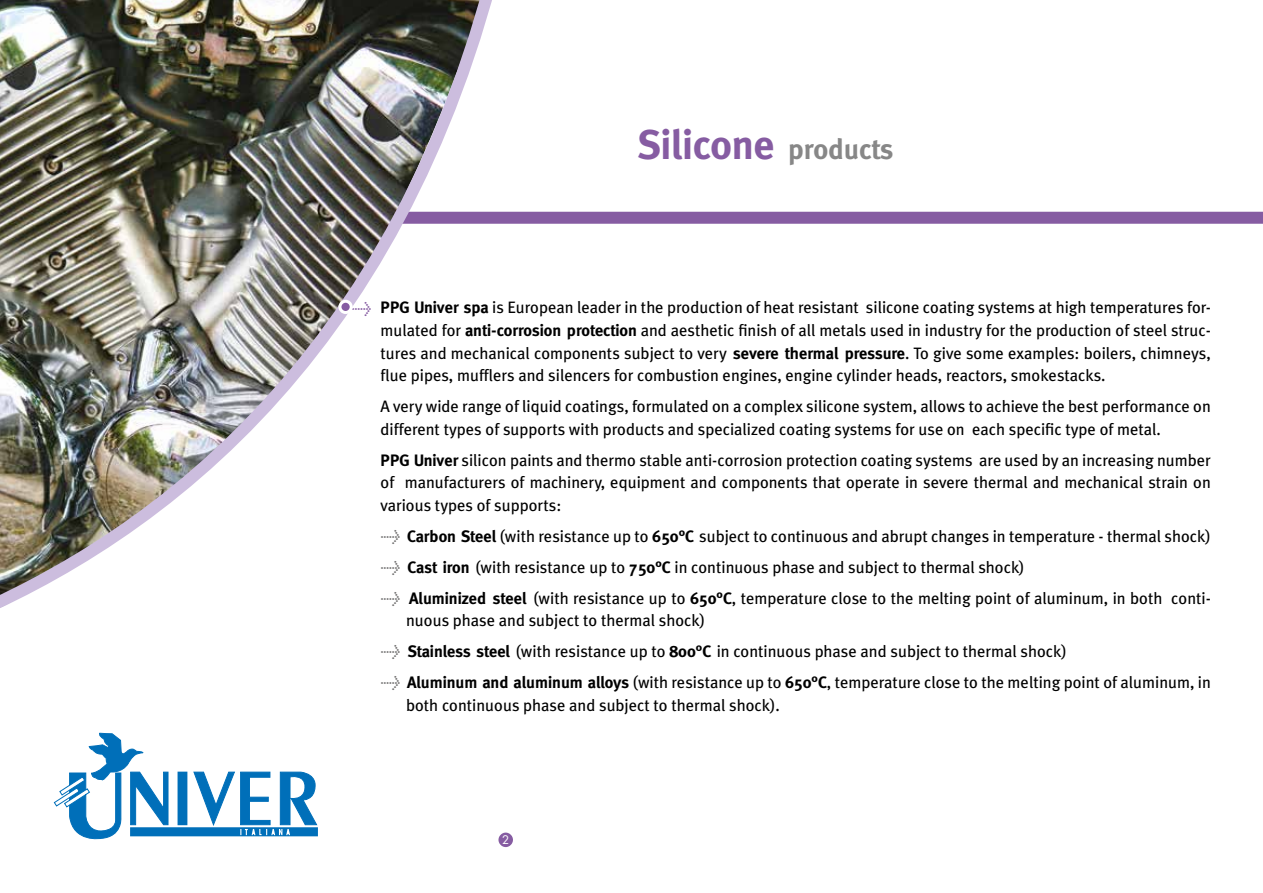
<style>
.page{position:relative;width:1263px;height:893px;background:#fff}
.page>*{position:absolute;margin:0;border:0;box-sizing:border-box;transform-origin:0 0}
.t1{font:700 41.25px "Meta";color:#865ca2}
.t2{font:16.5px/22.5px "Meta Plus";color:#000}
.t3{font:11.55px "Futura";color:#fff}
.s1{font-size:28.5px;color:#878787}
.s2{color:#865ca2}
.s3{font-family:"Meta";font-weight:700}
.s4{font-style:italic;color:#706f6f}
</style>
<div class="page">
<div style="left:400px;top:212px;width:863px;height:12px;background:#865ca2"></div>
<img style="left:0;top:0;width:591px;height:608px">
<div style="left:340px;top:301px;width:11px;height:11px;background:#865ca2;border-radius:50%"></div>
<div style="left:338px;top:300px;width:15px;height:14px;border:3px solid #fff;border-radius:50%"></div>
<svg style="left:54px;top:733px;width:264px;height:107px"></svg>
<svg style="left:496px;top:830px;width:20px;height:20px"></svg>
<div style="left:493px;top:827px;width:25px;height:25px;border:5px solid #fff;border-radius:50%"></div>
<h1 class="t1" style="left:638px;top:121px;width:257px">Silicone <span class="s1">products</span></h1>
<p class="t2" style="left:381px;top:296px;width:832px;text-align:justify;text-indent:-29px"><span class="s2">&gt;</span> <span class="s3">PPG Univer spa</span> is European leader in the production of heat resistant silicone coating systems at high temperatures for&shy;mulated for <span class="s3">anti-corrosion protection</span> and aesthetic finish of all metals used in industry for the production of steel struc&shy;tures and mechanical components subject to very <span class="s3">severe thermal pressure</span>. To give some examples: boilers, chimneys, flue pipes, mufflers and silencers for combustion engines, engine cylinder heads, reactors, smokestacks.</p>
<p class="t2" style="left:381px;top:395px;width:832px">A very wide range of liquid coatings, formulated on a complex silicone system, allows to achieve the best performance on different types of supports with products and specialized coating systems for use on each specific type of metal.</p>
<p class="t2" style="left:381px;top:448px;width:832px;text-align:justify"><span class="s3">PPG Univer</span> silicon paints and thermo stable anti-corrosion protection coating systems are used by an increasing number of manufacturers of machinery, equipment and components that operate in severe thermal and mechanical strain on various types of supports:</p>
<p class="t2" style="left:381px;top:520px;width:832px;line-height:31px"><span class="s4">&gt;</span> <span class="s3">Carbon Steel</span> (with resistance up to <span class="s3">650°C</span> subject to continuous and abrupt changes in temperature - thermal shock) <span class="s4">&gt;</span> <span class="s3">Cast iron</span> (with resistance up to <span class="s3">750°C</span> in continuous phase and subject to thermal shock)<br><span class="s4">&gt;</span> <span class="s3">Aluminized steel</span> (with resistance up to <span class="s3">650°C</span>, temperature close to the melting point of aluminum, in both conti-</p>
<p class="t2" style="left:381px;top:605px;width:832px;line-height:31px;text-indent:26px">nuous phase and subject to thermal shock)<br><span class="s4">&gt;</span> <span class="s3">Stainless steel</span> (with resistance up to <span class="s3">800°C</span> in continuous phase and subject to thermal shock)<br><span class="s4">&gt;</span> <span class="s3">Aluminum and aluminum alloys</span> (with resistance up to <span class="s3">650°C</span>, temperature close to the melting point of aluminum, in</p>
<p class="t2" style="left:406px;top:693px;width:375px">both continuous phase and subject to thermal shock).</p>
<p class="t3" style="left:502px;top:832px;width:9px">2</p>
</div>
